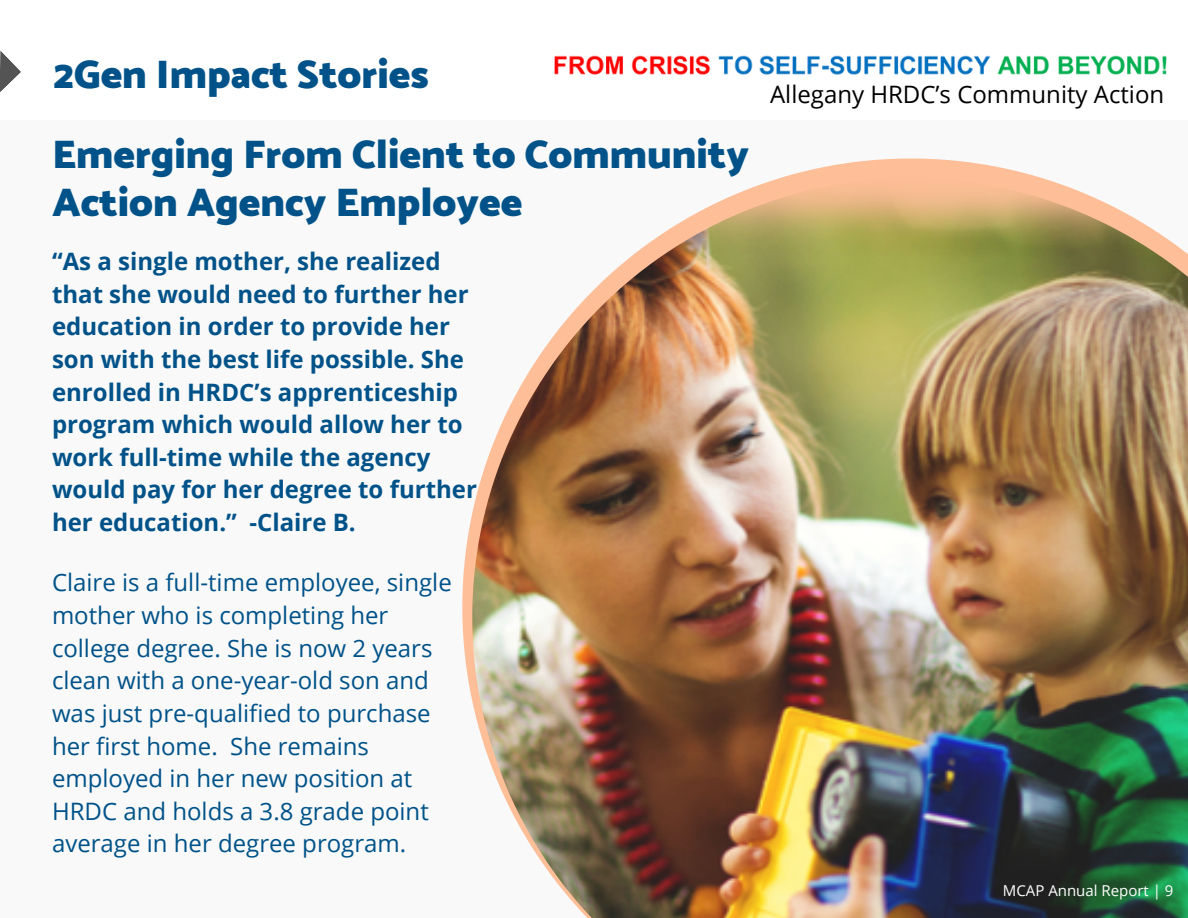
<style>
.page{position:relative;width:1188px;height:918px;background:#fff}
.page>*{position:absolute;margin:0;border:0;box-sizing:border-box;transform-origin:0 0}
.t1{font:900 40.5px/79.9px "Catamaran";color:#005289}
.t2{font:700 24px/32.7px "Open Sans";color:#005289}
.t3{font:24px/32.7px "Open Sans";color:#005289}
.t4{font:24px "Open Sans";color:#000}
.t5{font:15px "Open Sans";color:#fff}
</style>
<div class="page">
<div style="left:0;top:121px;width:1188px;height:797px;background:#f8f9f8"></div>
<svg style="left:462px;top:159px;width:579px;height:540px"></svg>
<img style="left:472px;top:178px;width:716px;height:740px">
<svg style="left:0;top:50px;width:21px;height:42px"></svg>
<img style="left:554px;top:55px;width:613px;height:20px">
<h1 class="t1" style="left:52px;top:36px;width:699px">2Gen Impact Stories<br>Emerging From Client to Community</h1>
<h1 class="t1" style="left:52px;top:164px;width:472px">Action Agency Employee</h1>
<p class="t2" style="left:52px;top:244px;width:426px">“As a single mother, she realized that she would need to further her education in order to provide her son with the best life possible. She enrolled in HRDC’s apprenticeship program which would allow her to work full-time while the agency would pay for her degree to further her education.” -Claire B.</p>
<p class="t3" style="left:52px;top:566px;width:401px">Claire is a full-time employee, single mother who is completing her college degree. She is now 2 years clean with a one-year-old son and was just pre-qualified to purchase her first home. She remains employed in her new position at<br>HRDC and holds a 3.8 grade point average in her degree program.</p>
<p class="t4" style="left:770px;top:77px;width:396px">Allegany HRDC’s Community Action</p>
<p class="t5" style="left:1003px;top:880px;width:172px">MCAP Annual Report | 9</p>
</div>
